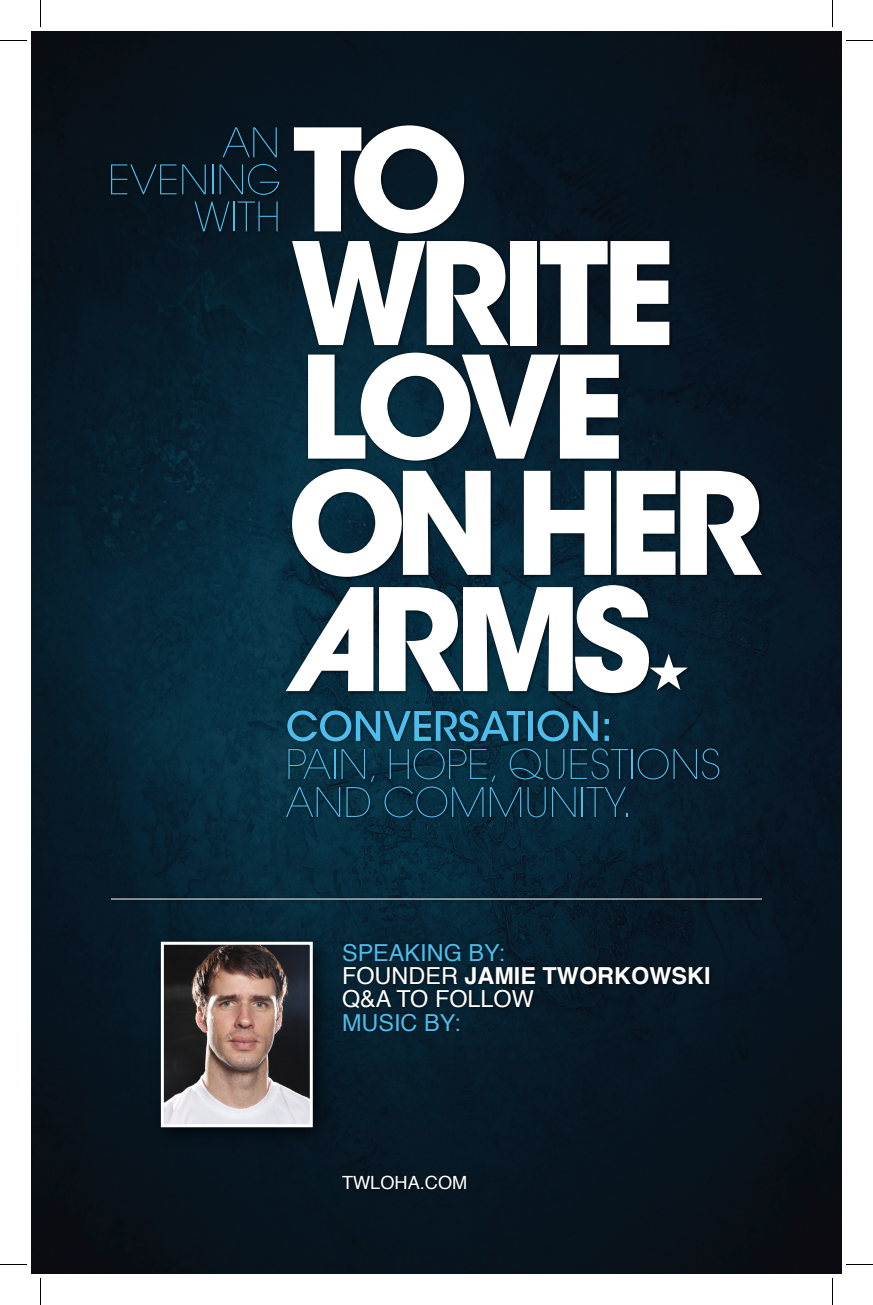
<style>
.page{position:relative;width:873px;height:1305px;background:#fff}
.page>*{position:absolute;margin:0;border:0;box-sizing:border-box;transform-origin:0 0}
.t1{font:23.4px/23.4px "Helvetica";color:#fff}
.t2{font:23.4px "Helvetica";color:#4bbeed}
.t3{font:18.2px "Helvetica";color:#fff}
.s1{color:#4bbeed}
.s2{font-weight:700}
</style>
<div class="page">
<img style="left:32px;top:32px;width:810px;height:1241px">
<div style="left:107px;top:124px;width:175px;height:113px;background:#07151f"></div>
<svg style="left:223px;top:127px;width:54px;height:30px;background:#0e2938"></svg>
<svg style="left:111px;top:164px;width:65px;height:30px;background:#0e2735"></svg>
<svg style="left:182px;top:164px;width:24px;height:30px"></svg>
<hr style="left:212px;top:164px;width:1px;height:30px;background:#4bbeed">
<svg style="left:220px;top:164px;width:59px;height:31px;background:#0e2938"></svg>
<svg style="left:195px;top:201px;width:34px;height:30px"></svg>
<hr style="left:233px;top:201px;width:1px;height:30px;background:#4bbeed">
<svg style="left:238px;top:201px;width:40px;height:30px"></svg>
<img style="left:282px;top:122px;width:485px;height:576px">
<svg style="left:294px;top:125px;width:170px;height:108px"></svg>
<svg style="left:292px;top:241px;width:216px;height:104px"></svg>
<div style="left:511px;top:241px;width:26px;height:104px;background:#fff"></div>
<svg style="left:540px;top:241px;width:129px;height:104px"></svg>
<svg style="left:308px;top:353px;width:311px;height:108px"></svg>
<svg style="left:292px;top:469px;width:199px;height:108px"></svg>
<svg style="left:524px;top:471px;width:87px;height:104px"></svg>
<svg style="left:617px;top:471px;width:145px;height:104px"></svg>
<svg style="left:379px;top:585px;width:309px;height:108px"></svg>
<svg style="left:286px;top:587px;width:87px;height:104px"></svg>
<img style="left:107px;top:895px;width:660px;height:10px">
<hr style="left:111px;top:899px;width:651px;height:1px;background:#fff">
<img style="left:282px;top:707px;width:442px;height:116px">
<svg style="left:287px;top:710px;width:238px;height:31px;background:#20637f"></svg>
<div style="left:528px;top:711px;width:5px;height:30px;background:#4bbeed"></div>
<svg style="left:538px;top:710px;width:60px;height:31px;background:#216481"></svg>
<svg style="left:605px;top:719px;width:4px;height:22px"></svg>
<hr style="left:632px;top:749px;width:1px;height:30px;background:#4bbeed">
<svg style="left:638px;top:749px;width:81px;height:30px;background:#0e3143"></svg>
<svg style="left:286px;top:749px;width:89px;height:68px;background:#0e3e52"></svg>
<svg style="left:385px;top:749px;width:243px;height:69px;background:#0c384c"></svg>
<img style="left:32px;top:925px;width:307px;height:229px">
<img style="left:165px;top:946px;width:144px;height:177px">
<div style="left:161px;top:942px;width:152px;height:185px;border:3px solid #fff"></div>
<img style="left:338px;top:937px;width:378px;height:266px">
<svg style="left:0;top:40px;width:27px;height:1px"></svg>
<svg style="left:846px;top:40px;width:27px;height:1px"></svg>
<svg style="left:0;top:1264px;width:27px;height:1px"></svg>
<svg style="left:846px;top:1264px;width:27px;height:1px"></svg>
<svg style="left:40px;top:0;width:1px;height:27px"></svg>
<svg style="left:40px;top:1278px;width:1px;height:27px"></svg>
<svg style="left:832px;top:0;width:1px;height:27px"></svg>
<svg style="left:832px;top:1278px;width:1px;height:27px"></svg>
<p class="t1" style="left:342px;top:941px;width:370px"><span class="s1">SPEAKING BY:<br></span>FOUNDER <span class="s2">JAMIE TWORKOWSKI<br></span>Q&amp;A TO FOLLOW</p>
<p class="t2" style="left:342px;top:1005px;width:120px">MUSIC BY:</p>
<p class="t3" style="left:342px;top:1169px;width:127px">TWLOHA.COM</p>
</div>
